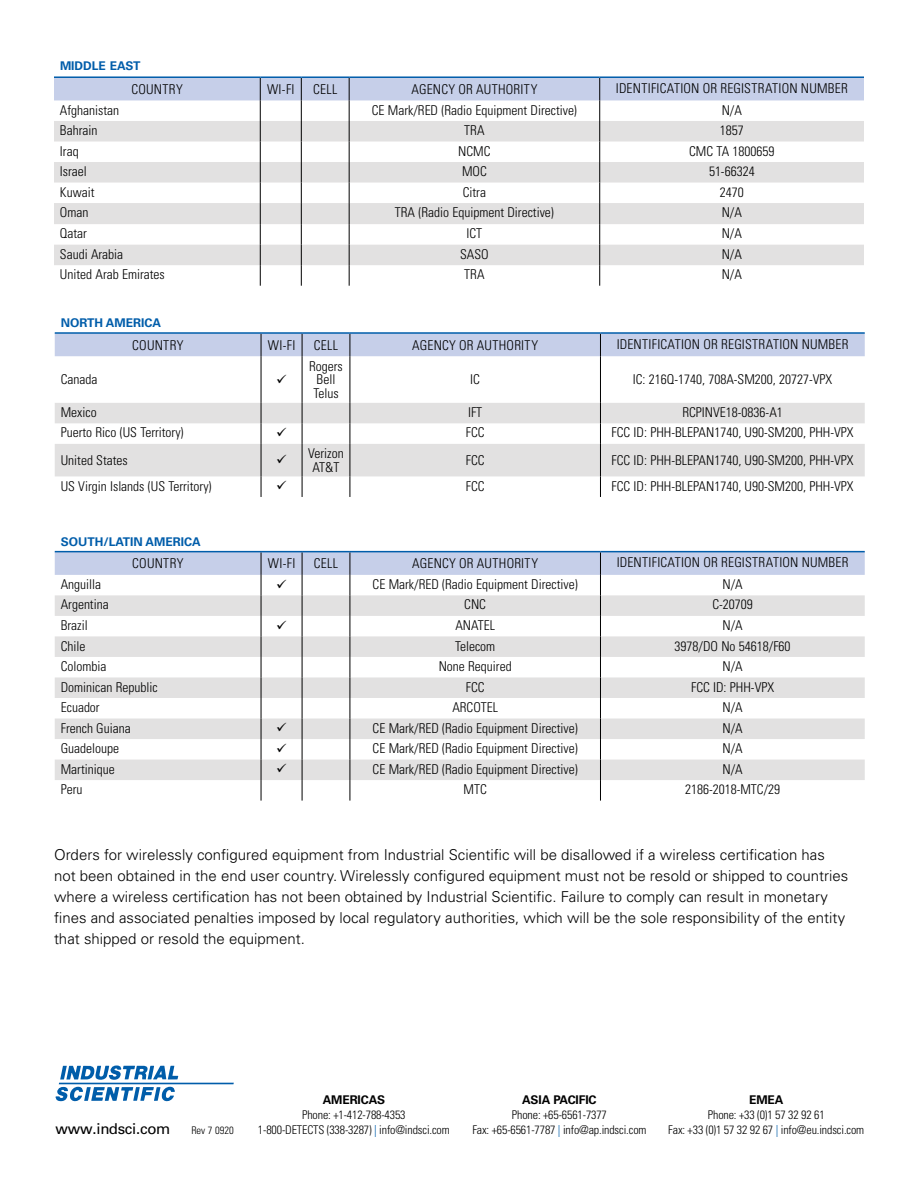
<style>
.page{position:relative;width:918px;height:1188px;background:#fff}
.page>*{position:absolute;margin:0;border:0;box-sizing:border-box;transform-origin:0 0}
.t1{font:300 15px/21px "Univers LT Std";color:#000}
.t2{font:15px "Univers LT Std";letter-spacing:-.01em;color:#000}
.t3{font:300 condensed 13.5px/13.5px "Univers LT Std";color:#000;text-align:center}
.t4{font:300 condensed 13.5px "Univers LT Std";letter-spacing:.02em;color:#000}
.t5{font:300 condensed 12px/15px "Univers LT Std";letter-spacing:-.01em;color:#000;text-align:center}
.t6{font:700 12px "Univers LT Std";color:#005daa}
.t7{font:700 12px "Univers LT Std";letter-spacing:-.01em;color:#000}
.t8{font:300 condensed 10.5px "Univers LT Std";color:#000}
.s1{color:#005daa}
</style>
<div class="page">
<svg style="left:60px;top:1065px;width:118px;height:15px"></svg>
<hr style="left:59px;top:1083px;width:175px;height:1px;background:#005daa">
<svg style="left:55px;top:1087px;width:120px;height:14px"></svg>
<svg style="left:55px;top:403px;width:810px;height:73px;fill:#e2e1e1"></svg>
<div style="left:55px;top:334px;width:810px;height:22px;background:#c6cfe9"></div>
<hr style="left:261px;top:356px;width:1px;height:47px;background:#000">
<hr style="left:302px;top:356px;width:1px;height:47px;background:#000">
<hr style="left:350px;top:356px;width:1px;height:47px;background:#000">
<hr style="left:600px;top:356px;width:1px;height:47px;background:#000">
<svg style="left:261px;top:403px;width:1px;height:41px"></svg>
<svg style="left:302px;top:403px;width:1px;height:41px"></svg>
<svg style="left:350px;top:403px;width:1px;height:41px"></svg>
<svg style="left:600px;top:403px;width:1px;height:41px"></svg>
<hr style="left:261px;top:444px;width:1px;height:32px;background:#000">
<hr style="left:302px;top:444px;width:1px;height:32px;background:#000">
<hr style="left:350px;top:444px;width:1px;height:32px;background:#000">
<hr style="left:600px;top:444px;width:1px;height:32px;background:#000">
<svg style="left:261px;top:476px;width:1px;height:21px"></svg>
<svg style="left:302px;top:476px;width:1px;height:21px"></svg>
<svg style="left:350px;top:476px;width:1px;height:21px"></svg>
<svg style="left:600px;top:476px;width:1px;height:21px"></svg>
<hr style="left:55px;top:332px;width:206px;height:2px;background:#005daa">
<hr style="left:261px;top:332px;width:41px;height:2px;background:#005daa">
<hr style="left:302px;top:332px;width:48px;height:2px;background:#005daa">
<hr style="left:350px;top:332px;width:250px;height:2px;background:#005daa">
<hr style="left:600px;top:332px;width:265px;height:2px;background:#005daa">
<hr style="left:55px;top:551px;width:206px;height:1px;background:#005daa">
<hr style="left:261px;top:551px;width:41px;height:1px;background:#005daa">
<hr style="left:302px;top:551px;width:48px;height:1px;background:#005daa">
<hr style="left:350px;top:551px;width:250px;height:1px;background:#005daa">
<hr style="left:600px;top:551px;width:265px;height:1px;background:#005daa">
<svg style="left:54px;top:78px;width:810px;height:208px"></svg>
<hr style="left:54px;top:76px;width:206px;height:2px;background:#005daa">
<hr style="left:260px;top:76px;width:41px;height:2px;background:#005daa">
<hr style="left:301px;top:76px;width:48px;height:2px;background:#005daa">
<hr style="left:349px;top:76px;width:251px;height:2px;background:#005daa">
<hr style="left:600px;top:76px;width:264px;height:2px;background:#005daa">
<svg style="left:277px;top:428px;width:9px;height:8px"></svg>
<svg style="left:277px;top:455px;width:9px;height:9px"></svg>
<svg style="left:55px;top:552px;width:810px;height:249px"></svg>
<p class="t6" style="left:60px;top:59px;width:82px">MIDDLE EAST</p>
<p class="t4" style="left:132px;top:81px;width:53px">COUNTRY</p>
<p class="t3" style="left:267px;top:82px;width:29px">WI-FI</p>
<p class="t3" style="left:313px;top:82px;width:26px">CELL</p>
<p class="t3" style="left:411px;top:82px;width:127px">AGENCY OR AUTHORITY</p>
<p class="t3" style="left:616px;top:81px;width:233px">IDENTIFICATION OR REGISTRATION NUMBER</p>
<p class="t3" style="left:60px;top:103px;width:61px">Afghanistan</p>
<p class="t3" style="left:372px;top:103px;width:207px">CE Mark/RED (Radio Equipment Directive)</p>
<p class="t3" style="left:722px;top:103px;width:22px">N/A</p>
<p class="t3" style="left:60px;top:124px;width:39px">Bahrain</p>
<p class="t3" style="left:464px;top:124px;width:22px">TRA</p>
<p class="t3" style="left:720px;top:124px;width:25px">1857</p>
<p class="t3" style="left:60px;top:144px;width:20px">Iraq</p>
<p class="t3" style="left:458px;top:144px;width:34px">NCMC</p>
<p class="t3" style="left:689px;top:144px;width:87px">CMC TA 1800659</p>
<p class="t3" style="left:60px;top:165px;width:28px">Israel</p>
<p class="t3" style="left:462px;top:165px;width:26px">MOC</p>
<p class="t3" style="left:709px;top:165px;width:47px">51-66324</p>
<p class="t3" style="left:60px;top:185px;width:36px">Kuwait</p>
<p class="t3" style="left:463px;top:185px;width:25px">Citra</p>
<p class="t3" style="left:720px;top:185px;width:25px">2470</p>
<p class="t3" style="left:60px;top:206px;width:30px">Oman</p>
<p class="t3" style="left:395px;top:206px;width:161px">TRA (Radio Equipment Directive)</p>
<p class="t3" style="left:722px;top:206px;width:22px">N/A</p>
<p class="t3" style="left:60px;top:227px;width:28px">Qatar</p>
<p class="t3" style="left:467px;top:227px;width:17px">ICT</p>
<p class="t3" style="left:722px;top:227px;width:22px">N/A</p>
<p class="t3" style="left:60px;top:247px;width:65px">Saudi Arabia</p>
<p class="t3" style="left:460px;top:247px;width:30px">SASO</p>
<p class="t3" style="left:722px;top:247px;width:22px">N/A</p>
<p class="t3" style="left:60px;top:268px;width:106px">United Arab Emirates</p>
<p class="t3" style="left:464px;top:268px;width:22px">TRA</p>
<p class="t3" style="left:722px;top:268px;width:22px">N/A</p>
<p class="t6" style="left:61px;top:316px;width:102px">NORTH AMERICA</p>
<p class="t4" style="left:132px;top:337px;width:53px">COUNTRY</p>
<p class="t3" style="left:268px;top:338px;width:29px">WI-FI</p>
<p class="t3" style="left:314px;top:338px;width:26px">CELL</p>
<p class="t3" style="left:412px;top:338px;width:127px">AGENCY OR AUTHORITY</p>
<p class="t3" style="left:617px;top:337px;width:233px">IDENTIFICATION OR REGISTRATION NUMBER</p>
<p class="t3" style="left:61px;top:373px;width:38px">Canada</p>
<p class="t3" style="left:309px;top:359px;width:35px">Rogers<br>Bell<br>Telus</p>
<p class="t3" style="left:470px;top:373px;width:11px">IC</p>
<p class="t3" style="left:633px;top:373px;width:201px">IC: 216Q-1740, 708A-SM200, 20727-VPX</p>
<p class="t3" style="left:61px;top:405px;width:37px">Mexico</p>
<p class="t3" style="left:468px;top:405px;width:16px">IFT</p>
<p class="t3" style="left:682px;top:405px;width:102px">RCPINVE18-0836-A1</p>
<p class="t3" style="left:61px;top:426px;width:124px">Puerto Rico (US Territory)</p>
<p class="t3" style="left:466px;top:426px;width:20px">FCC</p>
<p class="t3" style="left:612px;top:426px;width:244px">FCC ID: PHH-BLEPAN1740, U90-SM200, PHH-VPX</p>
<p class="t3" style="left:61px;top:454px;width:69px">United States</p>
<p class="t3" style="left:308px;top:447px;width:37px">Verizon<br>AT&amp;T</p>
<p class="t3" style="left:466px;top:454px;width:20px">FCC</p>
<p class="t3" style="left:612px;top:454px;width:244px">FCC ID: PHH-BLEPAN1740, U90-SM200, PHH-VPX</p>
<p class="t3" style="left:61px;top:479px;width:152px">US Virgin Islands (US Territory)</p>
<p class="t3" style="left:466px;top:479px;width:20px">FCC</p>
<p class="t3" style="left:612px;top:479px;width:244px">FCC ID: PHH-BLEPAN1740, U90-SM200, PHH-VPX</p>
<p class="t6" style="left:61px;top:534px;width:142px">SOUTH/LATIN AMERICA</p>
<p class="t4" style="left:132px;top:555px;width:53px">COUNTRY</p>
<p class="t3" style="left:268px;top:557px;width:29px">WI-FI</p>
<p class="t3" style="left:314px;top:557px;width:26px">CELL</p>
<p class="t3" style="left:412px;top:557px;width:127px">AGENCY OR AUTHORITY</p>
<p class="t3" style="left:617px;top:556px;width:233px">IDENTIFICATION OR REGISTRATION NUMBER</p>
<p class="t3" style="left:61px;top:577px;width:42px">Anguilla</p>
<p class="t3" style="left:373px;top:577px;width:207px">CE Mark/RED (Radio Equipment Directive)</p>
<p class="t3" style="left:723px;top:577px;width:22px">N/A</p>
<p class="t3" style="left:61px;top:598px;width:49px">Argentina</p>
<p class="t3" style="left:464px;top:598px;width:23px">CNC</p>
<p class="t3" style="left:712px;top:598px;width:42px">C-20709</p>
<p class="t3" style="left:61px;top:619px;width:28px">Brazil</p>
<p class="t3" style="left:455px;top:619px;width:41px">ANATEL</p>
<p class="t3" style="left:723px;top:619px;width:22px">N/A</p>
<p class="t3" style="left:61px;top:639px;width:26px">Chile</p>
<p class="t3" style="left:455px;top:639px;width:42px">Telecom</p>
<p class="t3" style="left:675px;top:639px;width:118px">3978/DO No 54618/F60</p>
<p class="t3" style="left:61px;top:660px;width:47px">Colombia</p>
<p class="t3" style="left:439px;top:660px;width:74px">None Required</p>
<p class="t3" style="left:723px;top:660px;width:22px">N/A</p>
<p class="t3" style="left:61px;top:680px;width:98px">Dominican Republic</p>
<p class="t3" style="left:466px;top:680px;width:20px">FCC</p>
<p class="t3" style="left:691px;top:680px;width:85px">FCC ID: PHH-VPX</p>
<p class="t3" style="left:61px;top:701px;width:40px">Ecuador</p>
<p class="t3" style="left:452px;top:701px;width:47px">ARCOTEL</p>
<p class="t3" style="left:723px;top:701px;width:22px">N/A</p>
<p class="t3" style="left:61px;top:721px;width:72px">French Guiana</p>
<p class="t3" style="left:373px;top:721px;width:207px">CE Mark/RED (Radio Equipment Directive)</p>
<p class="t3" style="left:723px;top:721px;width:22px">N/A</p>
<p class="t3" style="left:61px;top:742px;width:60px">Guadeloupe</p>
<p class="t3" style="left:373px;top:742px;width:207px">CE Mark/RED (Radio Equipment Directive)</p>
<p class="t3" style="left:723px;top:742px;width:22px">N/A</p>
<p class="t3" style="left:61px;top:762px;width:55px">Martinique</p>
<p class="t3" style="left:373px;top:762px;width:207px">CE Mark/RED (Radio Equipment Directive)</p>
<p class="t3" style="left:723px;top:762px;width:22px">N/A</p>
<p class="t3" style="left:61px;top:783px;width:23px">Peru</p>
<p class="t3" style="left:464px;top:783px;width:25px">MTC</p>
<p class="t3" style="left:685px;top:783px;width:97px">2186-2018-MTC/29</p>
<p class="t1" style="left:54px;top:844px;width:796px">Orders for wirelessly configured equipment from Industrial Scientific will be disallowed if a wireless certification has not been obtained in the end user country. Wirelessly configured equipment must not be resold or shipped to countries where a wireless certification has not been obtained by Industrial Scientific. Failure to comply can result in monetary fines and associated penalties imposed by local regulatory authorities, which will be the sole responsibility of the entity that shipped or resold the equipment.</p>
<p class="t2" style="left:56px;top:1120px;width:116px">www.indsci.com</p>
<p class="t8" style="left:191px;top:1124px;width:44px">Rev 7 0920</p>
<p class="t7" style="left:323px;top:1093px;width:64px">AMERICAS</p>
<p class="t5" style="left:258px;top:1107px;width:193px">Phone: +1-412-788-4353<br>1-800-DETECTS (338-3287) <span class="s1">|</span> info@indsci.com</p>
<p class="t7" style="left:522px;top:1093px;width:76px">ASIA PACIFIC</p>
<p class="t5" style="left:472px;top:1107px;width:176px">Phone: +65-6561-7377<br>Fax: +65-6561-7787 <span class="s1">|</span> info@ap.indsci.com</p>
<p class="t7" style="left:749px;top:1093px;width:36px">EMEA</p>
<p class="t5" style="left:668px;top:1107px;width:198px">Phone: +33 (0)1 57 32 92 61<br>Fax: +33 (0)1 57 32 92 67 <span class="s1">|</span> info@eu.indsci.com</p>
</div>
